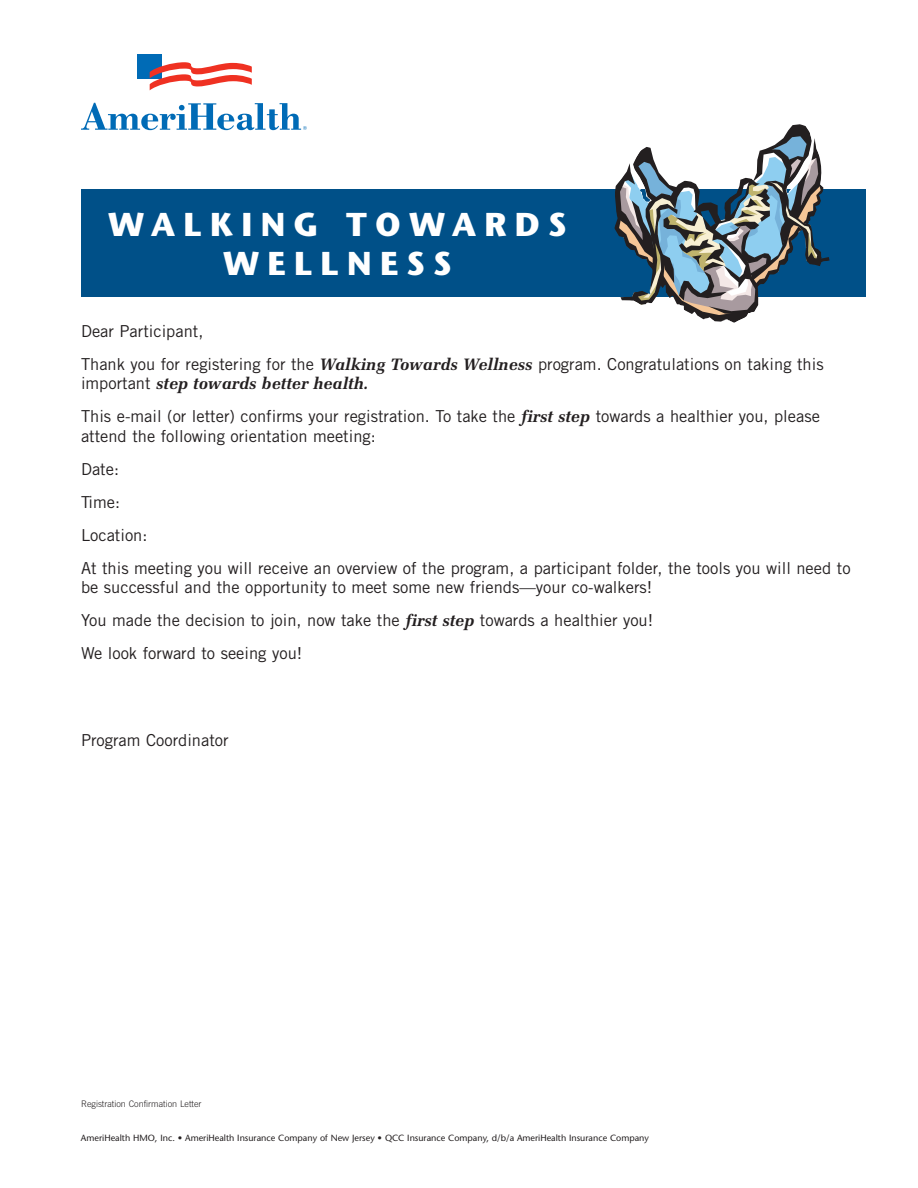
<style>
.page{position:relative;width:918px;height:1188px;background:#fff}
.page>*{position:absolute;margin:0;border:0;box-sizing:border-box;transform-origin:0 0}
.t1{font:700 33px/39px "Stone Sans";letter-spacing:.25em;color:#fff;text-align:center}
.t2{font:16.5px/33px "Trade Gothic";color:#231f20}
.t3{font:italic 700 16.5px "Melior";color:#231f20}
.t4{font:9px "Stone Sans";color:#231f20}
.t5{font:300 9px "Trade Gothic";color:#231f20}
.s1{font-family:"Melior";font-weight:700;font-style:italic}
.s2{font-family:"Trade Gothic";font-weight:400;font-style:normal}
</style>
<div class="page">
<div style="left:81px;top:189px;width:784px;height:108px;background:#005088"></div>
<svg style="left:614px;top:124px;width:216px;height:199px"></svg>
<div style="left:138px;top:54px;width:24px;height:24px;background:#006bb6"></div>
<svg style="left:150px;top:62px;width:102px;height:28px"></svg>
<svg style="left:81px;top:103px;width:226px;height:27px"></svg>
<h1 class="t1" style="left:108px;top:205px;width:460px">WALKING TOWARDS<br>WELLNESS</h1>
<p class="t2" style="left:81px;top:314px;width:744px">Dear Participant,<br>Thank you for registering for the <span class="s1">Walking Towards Wellness</span> program. Congratulations on taking this</p>
<p class="t3" style="left:81px;top:374px;width:289px"><span class="s2">important</span> step towards better health.</p>
<p class="t2" style="left:81px;top:406px;width:740px;line-height:19.5px">This e-mail (or letter) confirms your registration. To take the <span class="s1">first step</span> towards a healthier you, please attend the following orientation meeting:</p>
<p class="t2" style="left:81px;top:452px;width:771px">Date:<br>Time:<br>Location:<br>At this meeting you will receive an overview of the program, a participant folder, the tools you will need to</p>
<p class="t2" style="left:81px;top:571px;width:574px;text-align:justify">be successful and the opportunity to meet some new friends—your co-walkers!<br>You made the decision to join, now take the <span class="s1">first step</span> towards a healthier you!<br>We look forward to seeing you!</p>
<p class="t2" style="left:81px;top:724px;width:149px">Program Coordinator</p>
<p class="t5" style="left:81px;top:1098px;width:122px">Registration Confirmation Letter</p>
<p class="t4" style="left:81px;top:1132px;width:570px">AmeriHealth HMO, Inc. • AmeriHealth Insurance Company of New Jersey • QCC Insurance Company, d/b/a AmeriHealth Insurance Company</p>
</div>
